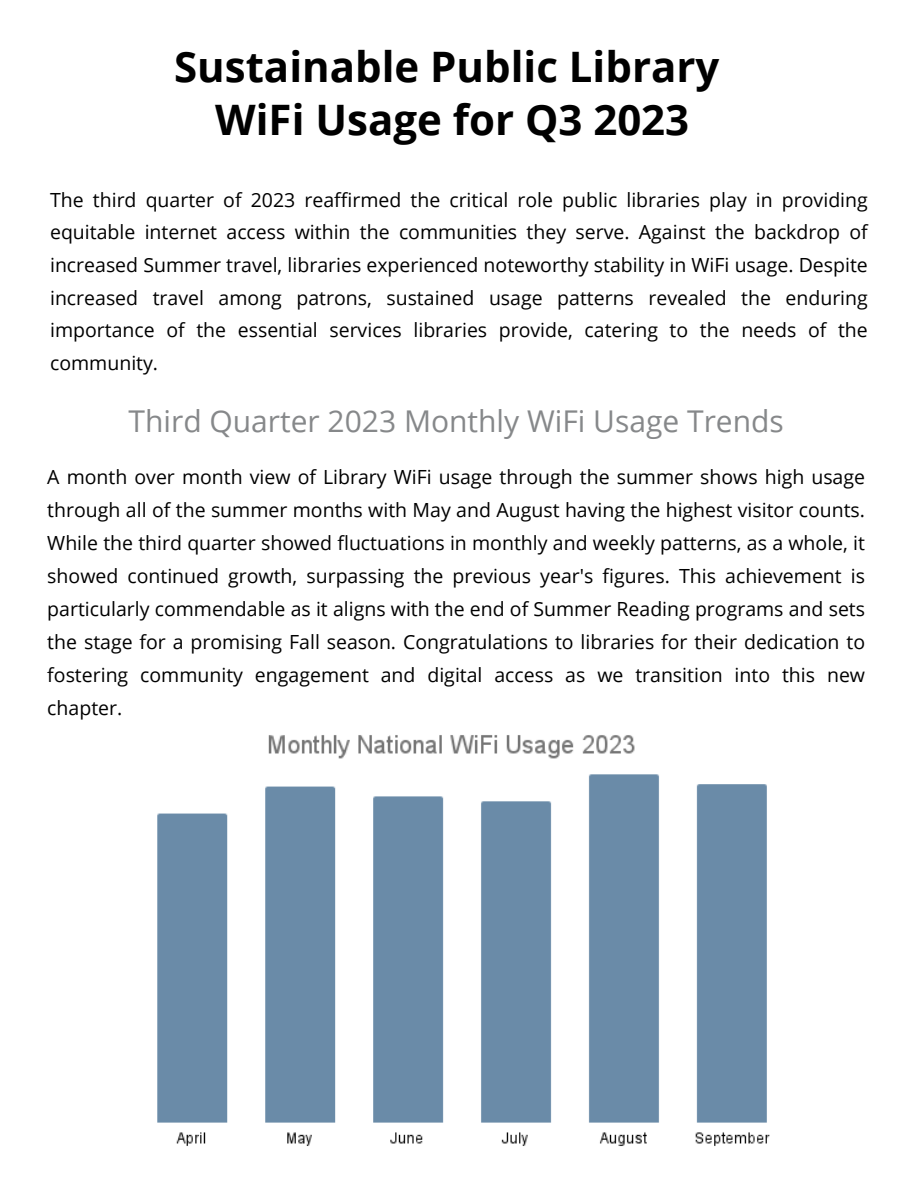
<style>
.page{position:relative;width:918px;height:1188px;background:#fff}
.page>*{position:absolute;margin:0;border:0;box-sizing:border-box;transform-origin:0 0}
.t1{font:700 42px "Open Sans";color:#000}
.t2{font:30px "Open Sans";color:#86888a}
.t3{font:19.5px/33px "Open Sans";color:#000;text-align:justify}
</style>
<div class="page">
<img style="left:157px;top:735px;width:613px;height:411px">
<p class="t1" style="left:174px;top:37px;width:547px">Sustainable Public Library</p>
<p class="t1" style="left:215px;top:90px;width:476px">WiFi Usage for Q3 2023</p>
<p class="t3" style="left:50px;top:183px;width:819px">The third quarter of 2023 reaffirmed the critical role public libraries play in providing equitable internet access within the communities they serve. Against the backdrop of increased Summer travel, libraries experienced noteworthy stability in WiFi usage. Despite increased travel among patrons, sustained usage patterns revealed the enduring importance of the essential services libraries provide, catering to the needs of the community.</p>
<p class="t2" style="left:129px;top:400px;width:657px">Third Quarter 2023 Monthly WiFi Usage Trends</p>
<p class="t3" style="left:47px;top:460px;width:819px">A month over month view of Library WiFi usage through the summer shows high usage through all of the summer months with May and August having the highest visitor counts.<br>While the third quarter showed fluctuations in monthly and weekly patterns, as a whole, it showed continued growth, surpassing the previous year's figures. This achievement is particularly commendable as it aligns with the end of Summer Reading programs and sets the stage for a promising Fall season. Congratulations to libraries for their dedication to fostering community engagement and digital access as we transition into this new chapter.</p>
</div>
